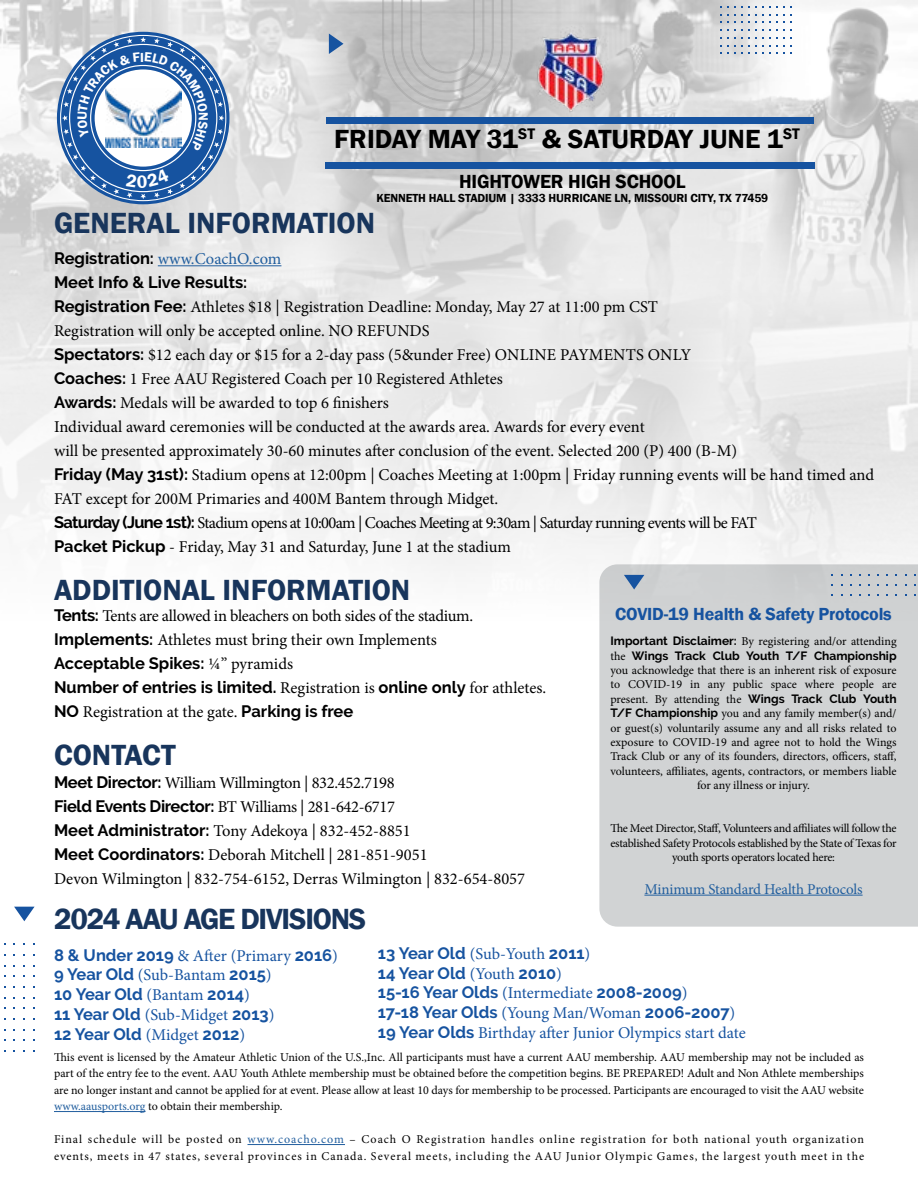
<style>
.page{position:relative;width:918px;height:1188px;background:#fff}
.page>*{position:absolute;margin:0;border:0;box-sizing:border-box;transform-origin:0 0}
.t1{font:600 30px "Franklin Gothic";color:#18355c}
.t2{font:600 30px "Franklin Gothic";letter-spacing:-.04em;color:#18355c}
.t3{font:600 27px "Franklin Gothic";color:#000}
.t4{font:600 19.5px "Franklin Gothic";letter-spacing:-.01em;color:#000}
.t5{font:600 18px "Franklin Gothic";letter-spacing:-.01em;color:#1653a0}
.t6{font:16.5px/24px "Minion Pro";letter-spacing:-.005em;color:#000}
.t7{font:700 16.5px/19.8px "Raleway";color:#1653a0}
.t8{font:700 16.5px/24px "Raleway";color:#000}
.t9{font:16.5px "Minion Pro";color:#1653a0}
.t10{font:16.5px "Minion Pro";color:#215e9e}
.t11{font:15px "Minion Pro";letter-spacing:-.015em;color:#215e9e}
.t12{font:600 13.5px "Franklin Gothic";color:#fff}
.t13{font:12px/14.4px "Minion Pro";color:#000;text-align:justify}
.t14{font:12px/16.5px "Minion Pro";letter-spacing:.08em;color:#000}
.t15{font:12px/14.4px "Minion Pro";letter-spacing:-.025em;color:#000;text-align:center}
.t16{font:600 12px "Franklin Gothic";letter-spacing:-.01em;color:#000}
.t17{font:700 12px "Raleway";color:#000}
.s1{font-family:"Raleway";font-weight:700;color:#000}
.s2{font-family:"Raleway";font-weight:700}
.s3{font-family:"Minion Pro";font-weight:400}
.s4{color:#215e9e}
</style>
<div class="page">
<div style="left:599px;top:704px;width:319px;height:223px;background:#d1d3d4"></div>
<img style="left:0;top:0;width:918px;height:690px">
<svg style="left:720px;top:6px;width:72px;height:2px"></svg>
<svg style="left:720px;top:14px;width:72px;height:1px"></svg>
<svg style="left:720px;top:22px;width:72px;height:1px"></svg>
<svg style="left:720px;top:30px;width:72px;height:1px"></svg>
<svg style="left:720px;top:37px;width:72px;height:2px"></svg>
<svg style="left:720px;top:45px;width:72px;height:1px"></svg>
<svg style="left:720px;top:53px;width:72px;height:1px"></svg>
<svg style="left:381px;top:0;width:132px;height:112px"></svg>
<svg style="left:329px;top:34px;width:15px;height:20px"></svg>
<hr style="left:54px;top:1111px;width:91px;height:1px;background:#215e9e">
<hr style="left:247px;top:1144px;width:98px;height:1px;background:#215e9e">
<hr style="left:158px;top:265px;width:123px;height:1px;background:#215e9e">
<img style="left:525px;top:26px;width:89px;height:91px">
<div style="left:325px;top:162px;width:489px;height:6px;background:#1653a0"></div>
<div style="left:326px;top:117px;width:488px;height:6px;background:#1653a0"></div>
<svg style="left:624px;top:575px;width:20px;height:14px"></svg>
<svg style="left:14px;top:907px;width:21px;height:14px"></svg>
<hr style="left:644px;top:895px;width:219px;height:1px;background:#215e9e">
<svg style="left:60px;top:35px;width:166px;height:166px"></svg>
<p class="t12" style="left:140px;top:49px;width:6px">I</p>
<p class="t12" style="left:212px;top:112px;width:10px;rotate:90deg">N</p>
<h2 class="t3" style="left:334px;top:123px;width:467px">FRIDAY MAY 31<sup>ST</sup> &amp; SATURDAY JUNE 1<sup>ST</sup></h2>
<p class="t4" style="left:459px;top:169px;width:228px">HIGHTOWER HIGH SCHOOL</p>
<p class="t16" style="left:376px;top:191px;width:393px">KENNETH HALL STADIUM | 3333 HURRICANE LN, MISSOURI CITY, TX 77459</p>
<h1 class="t1" style="left:54px;top:204px;width:323px">GENERAL INFORMATION</h1>
<p class="t10" style="left:54px;top:248px;width:229px"><span class="s1">Registration:</span> www.CoachO.com</p>
<p class="t8" style="left:54px;top:270px;width:195px">Meet Info &amp; Live Results:</p>
<p class="t6" style="left:54px;top:295px;width:822px"><span class="s2">Registration Fee:</span> Athletes $18 | Registration Deadline: Monday, May 27 at 11:00 pm CST<br>Registration will only be accepted online. NO REFUNDS<br><span class="s2">Spectators:</span> $12 each day or $15 for a 2-day pass (5&amp;under Free) ONLINE PAYMENTS ONLY<br><span class="s2">Coaches:</span> 1 Free AAU Registered Coach per 10 Registered Athletes<br><span class="s2">Awards:</span> Medals will be awarded to top 6 finishers<br>Individual award ceremonies will be conducted at the awards area. Awards for every event<br>will be presented approximately 30-60 minutes after conclusion of the event. Selected 200 (P) 400 (B-M)<br><span class="s2">Friday (May 31st):</span> Stadium opens at 12:00pm | Coaches Meeting at 1:00pm | Friday running events will be hand timed and FAT except for 200M Primaries and 400M Bantem through Midget.<br><span class="s2">Saturday (June 1st):</span> Stadium opens at 10:00am | Coaches Meeting at 9:30am | Saturday running events will be FAT<br><span class="s2">Packet Pickup</span> - Friday, May 31 and Saturday, June 1 at the stadium</p>
<h1 class="t1" style="left:54px;top:572px;width:358px">ADDITIONAL INFORMATION</h1>
<p class="t6" style="left:54px;top:604px;width:421px"><span class="s2">Tents:</span> Tents are allowed in bleachers on both sides of the stadium.<br><span class="s2">Implements:</span> Athletes must bring their own Implements</p>
<p class="t8" style="left:54px;top:651px;width:494px">Acceptable Spikes: <span class="s3">¼” pyramids<br></span>Number of entries is limited. <span class="s3">Registration is</span> online only <span class="s3">for athletes.</span></p>
<p class="t6" style="left:54px;top:700px;width:301px"><span class="s2">NO</span> Registration at the gate. <span class="s2">Parking is free</span></p>
<h1 class="t1" style="left:54px;top:737px;width:123px">CONTACT</h1>
<p class="t6" style="left:54px;top:770px;width:473px"><span class="s2">Meet Director:</span> William Willmington | 832.452.7198<br><span class="s2">Field Events Director:</span> BT Williams | 281-642-6717<br><span class="s2">Meet Administrator:</span> Tony Adekoya | 832-452-8851<br><span class="s2">Meet Coordinators:</span> Deborah Mitchell | 281-851-9051<br>Devon Wilmington | 832-754-6152, Derras Wilmington | 832-654-8057</p>
<h1 class="t2" style="left:54px;top:901px;width:314px">2024 AAU AGE DIVISIONS</h1>
<p class="t7" style="left:54px;top:945px;width:285px">8 &amp; Under 2019 <span class="s3">&amp; After (Primary</span> 2016<span class="s3">)<br></span>9 Year Old <span class="s3">(Sub-Bantam</span> 2015<span class="s3">)<br></span>10 Year Old <span class="s3">(Bantam</span> 2014<span class="s3">)<br></span>11 Year Old <span class="s3">(Sub-Midget</span> 2013<span class="s3">)<br></span>12 Year Old <span class="s3">(Midget</span> 2012<span class="s3">)</span></p>
<p class="t7" style="left:378px;top:943px;width:359px">13 Year Old <span class="s3">(Sub-Youth</span> 2011<span class="s3">)<br></span>14 Year Old <span class="s3">(Youth</span> 2010<span class="s3">)<br></span>15-16 Year Olds <span class="s3">(Intermediate</span> 2008-2009<span class="s3">)<br></span>17-18 Year Olds <span class="s3">(Young Man/Woman</span> 2006-2007<span class="s3">)</span></p>
<p class="t5" style="left:615px;top:603px;width:278px">COVID-19 Health &amp; Safety Protocols</p>
<p class="t13" style="left:610px;top:634px;width:288px"><span class="s2">Important Disclaimer:</span> By registering and/or attending</p>
<p class="t17" style="left:610px;top:649px;width:288px"><span class="s3">the</span> Wings Track Club Youth T/F Championship</p>
<p class="t13" style="left:610px;top:663px;width:288px;text-align:center">you acknowledge that there is an inherent risk of exposure to COVID-19 in any public space where people are present. By attending the <span class="s2">Wings Track Club Youth T/F Championship</span> you and any family member(s) and/ or guest(s) voluntarily assume any and all risks related to exposure to COVID-19 and agree not to hold the Wings Track Club or any of its founders, directors, officers, staff, volunteers, affiliates, agents, contractors, or members liable for any illness or injury.</p>
<p class="t15" style="left:610px;top:821px;width:288px">The Meet Director, Staff, Volunteers and affiliates will follow the established Safety Protocols established by the State of Texas for youth sports operators located here:</p>
<p class="t11" style="left:644px;top:879px;width:220px">Minimum Standard Health Protocols</p>
<p class="t9" style="left:378px;top:1022px;width:369px"><span class="s2">19 Year Olds</span> Birthday after Junior Olympics start date</p>
<p class="t13" style="left:54px;top:1049px;width:812px;line-height:16.5px">This event is licensed by the Amateur Athletic Union of the U.S.,Inc. All participants must have a current AAU membership. AAU membership may not be included as part of the entry fee to the event. AAU Youth Athlete membership must be obtained before the competition begins. BE PREPARED! Adult and Non Athlete memberships are no longer instant and cannot be applied for at event. Please allow at least 10 days for membership to be processed. Participants are encouraged to visit the AAU website <span class="s4">www.aausports.org</span> to obtain their membership.</p>
<p class="t14" style="left:54px;top:1131px;width:812px">Final schedule will be posted on <span class="s4">www.coacho.com</span> – Coach O Registration handles online registration for both national youth organization events, meets in 47 states, several provinces in Canada. Several meets, including the AAU Junior Olympic Games, the largest youth meet in the</p>
</div>
